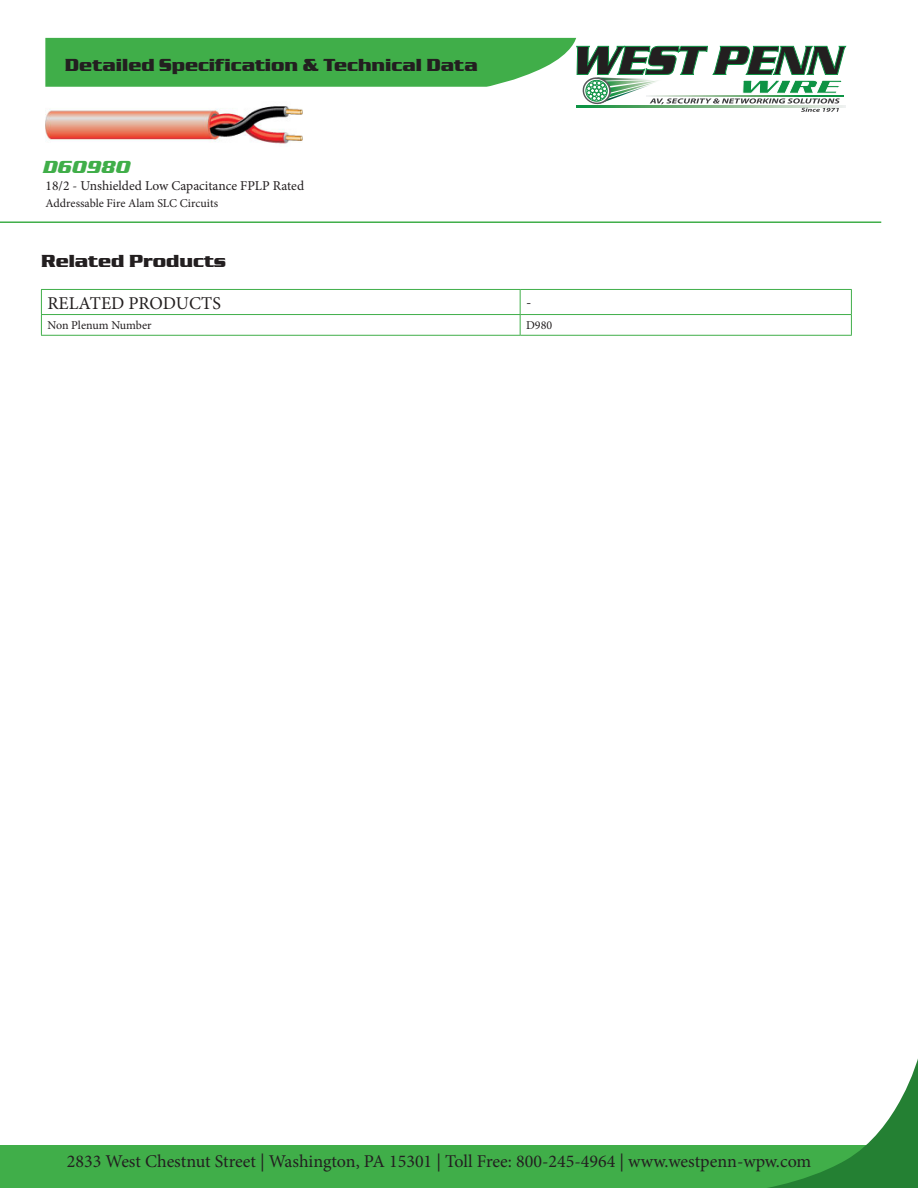
<style>
.page{position:relative;width:918px;height:1188px;background:#fff}
.page>*{position:absolute;margin:0;border:0;box-sizing:border-box;transform-origin:0 0}
.Renee_White_Bold{font:18px "Minion Pro";color:#231f20}
.t1{font:700 18px "Serpentine D";color:#231f20}
.StiboTableHeaderRow{font:18px "Minion Pro";color:#231f20}
.t2{font:italic 700 18px "Serpentine D";color:#40ae49}
.White_Bold{font:15px "Minion Pro";color:#231f20}
.t3{font:13.5px "Minion Pro";color:#231f20}
.plain{font:12px "Minion Pro";color:#231f20}
</style>
<div class="page">
<hr style="left:41px;top:335px;width:479px;height:1px;background:#40ae49">
<hr style="left:520px;top:335px;width:332px;height:1px;background:#40ae49">
<hr style="left:41px;top:289px;width:479px;height:1px;background:#40ae49">
<svg style="left:41px;top:290px;width:1px;height:45px"></svg>
<hr style="left:520px;top:289px;width:332px;height:1px;background:#40ae49">
<svg style="left:520px;top:290px;width:1px;height:45px"></svg>
<svg style="left:851px;top:290px;width:1px;height:45px"></svg>
<hr style="left:41px;top:314px;width:479px;height:1px;background:#40ae49">
<hr style="left:520px;top:314px;width:332px;height:1px;background:#40ae49">
<svg style="left:45px;top:38px;width:801px;height:74px"></svg>
<hr style="left:0;top:221px;width:881px;height:2px;background:#40ae49">
<div style="left:0;top:1146px;width:918px;height:42px;background:#40ae49"></div>
<svg style="left:746px;top:1058px;width:172px;height:130px"></svg>
<img style="left:46px;top:101px;width:256px;height:43px">
<p class="t1" style="left:65px;top:55px;width:414px">Detailed Specification &amp; Technical Data</p>
<p class="t2" style="left:43px;top:157px;width:89px">D60980</p>
<p class="plain" style="left:46px;top:196px;width:174px">Addressable Fire Alam SLC Circuits</p>
<p class="t3" style="left:46px;top:177px;width:260px">18/2 - Unshielded Low Capacitance FPLP Rated</p>
<p class="t1" style="left:41px;top:251px;width:186px">Related Products</p>
<p class="StiboTableHeaderRow" style="left:47px;top:291px;width:175px">RELATED PRODUCTS</p>
<p class="White_Bold" style="left:526px;top:293px;width:7px">-</p>
<p class="plain" style="left:47px;top:317px;width:106px">Non Plenum Number</p>
<p class="plain" style="left:526px;top:317px;width:28px">D980</p>
<p class="Renee_White_Bold" style="left:67px;top:1149px;width:746px">2833 West Chestnut Street | Washington, PA 15301 | Toll Free: 800-245-4964 | www.westpenn-wpw.com</p>
</div>
